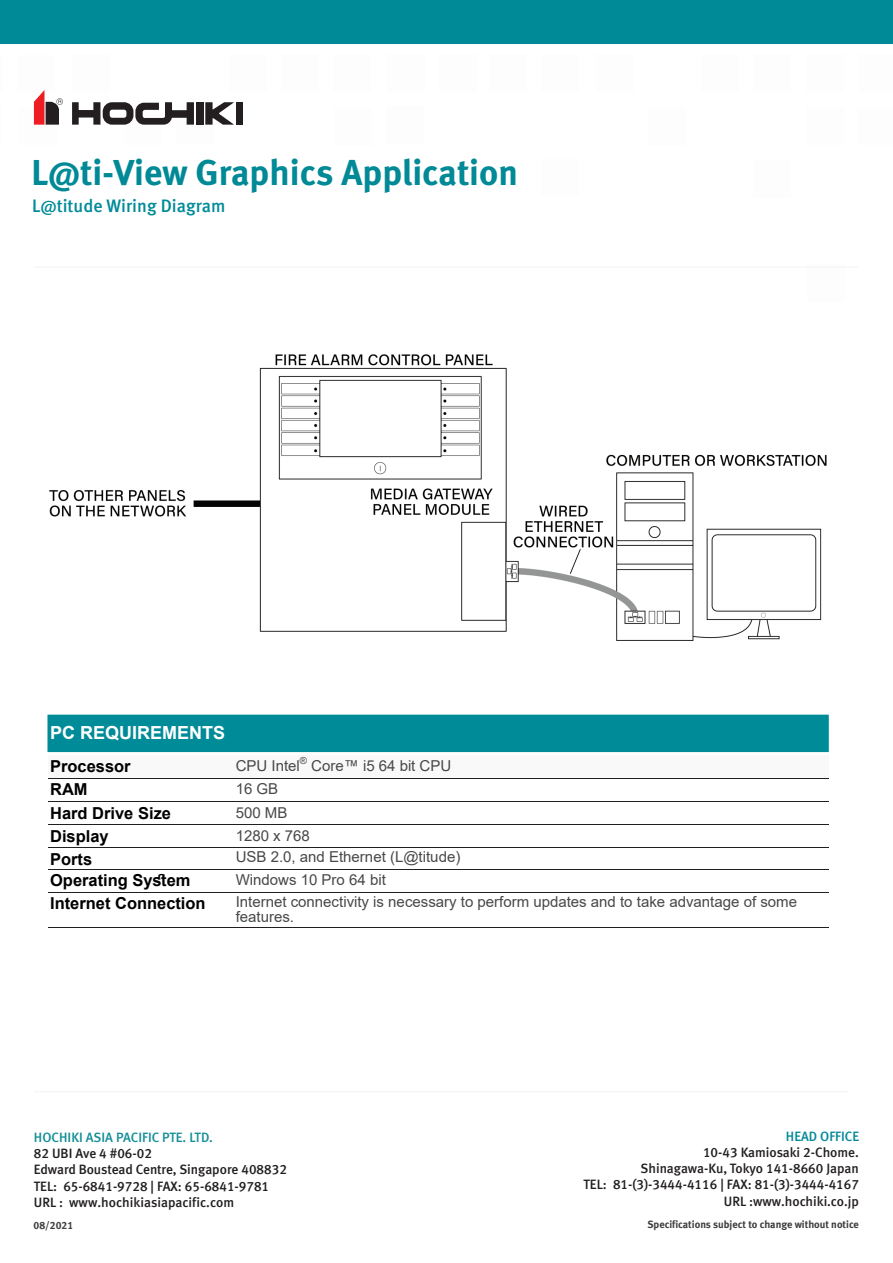
<style>
.page{position:relative;width:893px;height:1263px;background:#fff}
.page>*{position:absolute;margin:0;border:0;box-sizing:border-box;transform-origin:0 0}
.t1{font:36px "Meta Bold CE Lf";color:#008996}
.t2{font:18px "Meta Medium CELF";color:#008b98}
.t3{font:700 18px "Arial";color:#fff}
.t4{font:700 18px "Arial";color:#fff}
.t5{font:700 16.5px "Arial";color:#000}
.t6{font:15px/14.7px "Arial";color:#474849}
.t7{font:13.5px/16.2px "Meta Medium CELF";color:#231f20;text-align:right}
.t8{font:13.5px/16.2px "Meta Medium CELF";color:#211e1e}
.t9{font:13.5px "Meta Medium CELF";color:#148e97}
.t10{font:13.5px "Meta Medium CELF";color:#008996}
.Table_-_Headers{font:10.5px "Meta Bold CE Lf";color:#3e3e3f}
.t11{font:10.5px "Meta Bold CE Lf";color:#3f3f40}
.t12{font:9.75px "Arial";color:#474849}
</style>
<div class="page">
<hr style="left:0;top:108px;width:2px;height:37px;background:#040503">
<hr style="left:0;top:56px;width:3px;height:37px;background:#040503">
<div style="left:0;top:0;width:893px;height:43px;background:#008996"></div>
<hr style="left:34px;top:1091px;width:814px;height:1px;background:#f2f3f4">
<hr style="left:34px;top:267px;width:824px;height:1px;background:#f2f3f4">
<svg style="left:34px;top:90px;width:29px;height:35px"></svg>
<svg style="left:72px;top:102px;width:122px;height:23px"></svg>
<div style="left:196px;top:102px;width:7px;height:23px;background:#231f20"></div>
<svg style="left:205px;top:102px;width:29px;height:23px"></svg>
<div style="left:236px;top:102px;width:7px;height:23px;background:#231f20"></div>
<img style="left:49px;top:354px;width:778px;height:286px">
<div style="left:48px;top:755px;width:185px;height:23px;background:#f9f9f9"></div>
<div style="left:233px;top:755px;width:596px;height:23px;background:#f9f9f9"></div>
<hr style="left:48px;top:778px;width:185px;height:1px;background:#231f20">
<hr style="left:233px;top:778px;width:596px;height:1px;background:#231f20">
<hr style="left:48px;top:801px;width:185px;height:1px;background:#231f20">
<hr style="left:233px;top:801px;width:596px;height:1px;background:#231f20">
<hr style="left:48px;top:824px;width:185px;height:1px;background:#231f20">
<hr style="left:233px;top:824px;width:596px;height:1px;background:#231f20">
<hr style="left:48px;top:847px;width:185px;height:1px;background:#231f20">
<hr style="left:233px;top:847px;width:596px;height:1px;background:#231f20">
<hr style="left:48px;top:869px;width:185px;height:1px;background:#231f20">
<hr style="left:233px;top:869px;width:596px;height:1px;background:#231f20">
<hr style="left:48px;top:892px;width:185px;height:1px;background:#231f20">
<hr style="left:233px;top:892px;width:596px;height:1px;background:#231f20">
<hr style="left:48px;top:927px;width:185px;height:1px;background:#231f20">
<hr style="left:233px;top:927px;width:596px;height:1px;background:#231f20">
<div style="left:47px;top:715px;width:782px;height:37px;background:#008b98"></div>
<h1 class="t1" style="left:31px;top:150px;width:488px">L@ti-View Graphics Application</h1>
<p class="t2" style="left:32px;top:194px;width:195px">L@titude Wiring Diagram</p>
<p class="t4" style="left:50px;top:719px;width:177px">PC REQUIREMENTS</p>
<p class="t3" style="left:50px;top:724px;width:176px">PC REQUIREMENTS</p>
<p class="t5" style="left:50px;top:755px;width:82px">Processor</p>
<p class="t6" style="left:236px;top:758px;width:66px">CPU Intel</p>
<p class="t12" style="left:300px;top:754px;width:9px">®</p>
<p class="t6" style="left:311px;top:758px;width:142px">Core™ i5 64 bit CPU</p>
<p class="t5" style="left:50px;top:778px;width:39px">RAM</p>
<p class="t6" style="left:236px;top:782px;width:44px">16 GB</p>
<p class="t5" style="left:50px;top:801px;width:122px">Hard Drive Size</p>
<p class="t6" style="left:236px;top:805px;width:53px">500 MB</p>
<p class="t5" style="left:50px;top:824px;width:60px">Display</p>
<p class="t6" style="left:236px;top:828px;width:76px">1280 x 768</p>
<p class="t5" style="left:50px;top:847px;width:44px">Ports</p>
<p class="t6" style="left:236px;top:850px;width:226px">USB 2.0, and Ethernet (L@titude)</p>
<p class="t5" style="left:50px;top:869px;width:142px">Operating System</p>
<p class="t6" style="left:236px;top:872px;width:152px">Windows 10 Pro 64 bit</p>
<p class="t5" style="left:50px;top:892px;width:157px">Internet Connection</p>
<p class="t6" style="left:236px;top:894px;width:563px">Internet connectivity is necessary to perform updates and to take advantage of some features.</p>
<p class="t9" style="left:34px;top:1129px;width:181px">HOCHIKI ASIA PACIFIC PTE. LTD.</p>
<p class="t8" style="left:34px;top:1145px;width:254px">82 UBI Ave 4 #06-02<br>Edward Boustead Centre, Singapore 408832<br>TEL: 65-6841-9728 | FAX: 65-6841-9781<br>URL : www.hochikiasiapacific.com</p>
<p class="t11" style="left:34px;top:1219px;width:41px">08/2021</p>
<p class="t10" style="left:786px;top:1128px;width:75px">HEAD OFFICE</p>
<p class="t7" style="left:640px;top:1144px;width:220px">10-43 Kamiosaki 2-Chome.<br>Shinagawa-Ku, Tokyo 141-8660 Japan</p>
<p class="t7" style="left:584px;top:1176px;width:277px">TEL: 81-(3)-3444-4116 | FAX: 81-(3)-3444-4167</p>
<p class="t7" style="left:724px;top:1193px;width:137px">URL :www.hochiki.co.jp</p>
<p class="Table_-_Headers" style="left:647px;top:1217px;width:213px">Specifications subject to change without notice</p>
</div>
